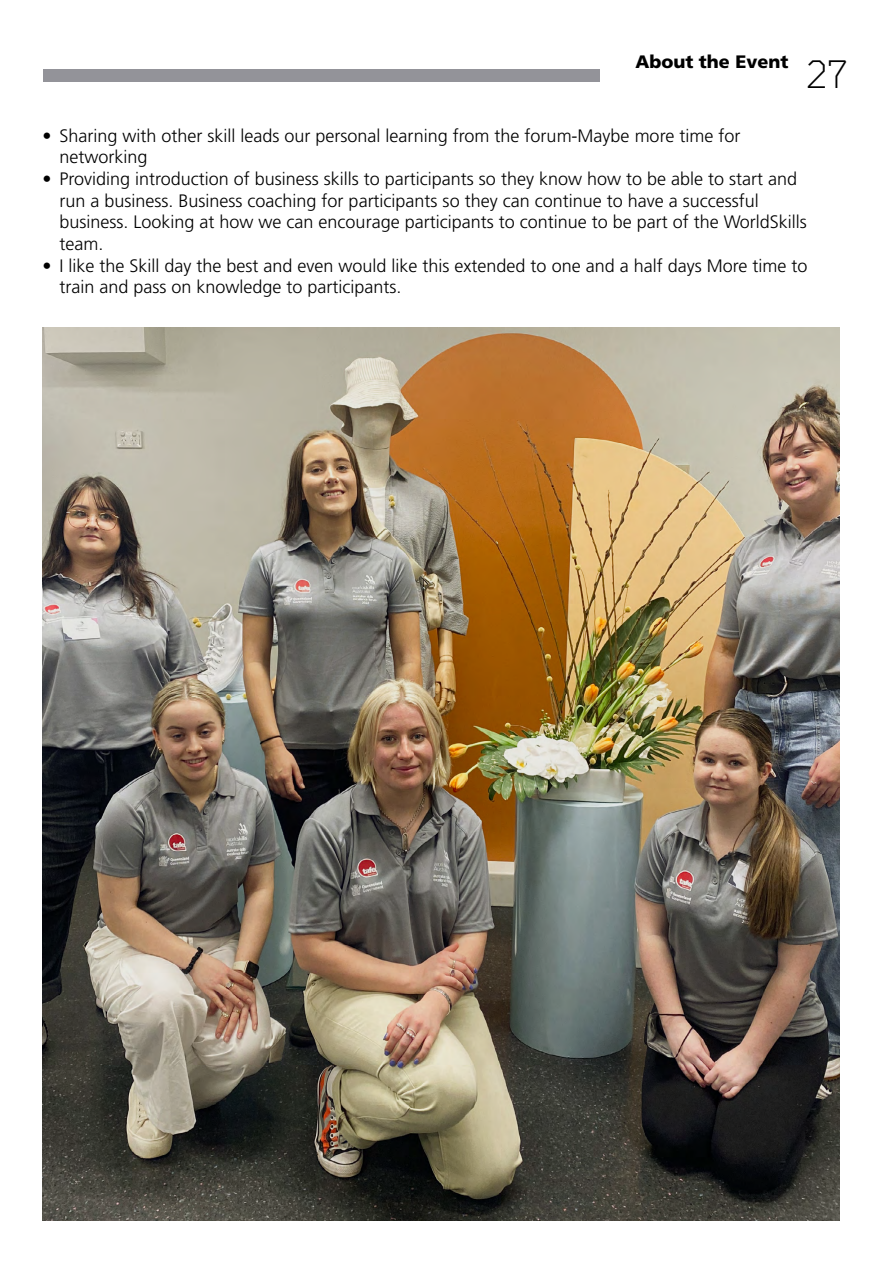
<style>
.page{position:relative;width:893px;height:1263px;background:#fff}
.page>*{position:absolute;margin:0;border:0;box-sizing:border-box;transform-origin:0 0}
.t1{font:300 40.5px "TT Mussels";color:#000}
.t2{font:18px/21.6px "Frutiger LT 45 Lt";color:#000}
.t3{font:18px "Frutiger LT 75 Blk";color:#000}
</style>
<div class="page">
<div style="left:43px;top:69px;width:556px;height:12px;background:#939399"></div>
<img style="left:43px;top:327px;width:796px;height:893px">
<p class="t3" style="left:635px;top:50px;width:155px">About the Event</p>
<h1 class="t1" style="left:807px;top:51px;width:42px">27</h1>
<p class="t2" style="left:60px;top:125px;width:682px;text-indent:-17px">• Sharing with other skill leads our personal learning from the forum-Maybe more time for networking</p>
<p class="t2" style="left:60px;top:168px;width:749px;text-indent:-17px">• Providing introduction of business skills to participants so they know how to be able to start and run a business. Business coaching for participants so they can continue to have a successful business. Looking at how we can encourage participants to continue to be part of the WorldSkills team.</p>
<p class="t2" style="left:60px;top:255px;width:749px;text-indent:-17px">• I like the Skill day the best and even would like this extended to one and a half days More time to train and pass on knowledge to participants.</p>
</div>
